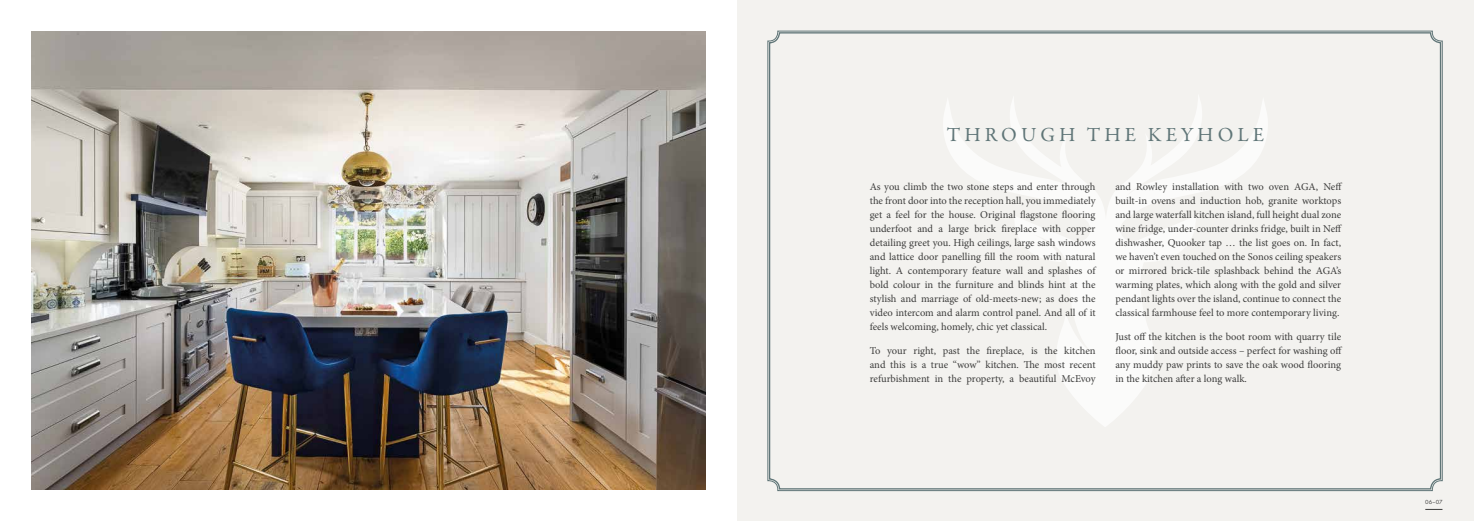
<style>
.page{position:relative;width:1474px;height:521px;background:#fff}
.page>*{position:absolute;margin:0;border:0;box-sizing:border-box;transform-origin:0 0}
.t1{font:20.12px "Garamond Premr Pro";letter-spacing:.2em;color:#5f7577}
.t2{font:10.5px/14px "Minion Pro";letter-spacing:-.005em;color:#3c3c3b;text-align:justify}
.t3{font:6.12px "Futura PT";color:#3c3c3b}
</style>
<div class="page">
<div style="left:737px;top:0;width:736px;height:521px;background:#f3f2ef"></div>
<svg style="left:767px;top:31px;width:675px;height:460px"></svg>
<img style="left:32px;top:32px;width:673px;height:457px">
<svg style="left:1425px;top:509px;width:17px;height:1px"></svg>
<h1 class="t1" style="left:946px;top:122px;width:319px">THROUGH THE KEYHOLE</h1>
<p class="t2" style="left:869px;top:180px;width:227px">As you climb the two stone steps and enter through the front door into the reception hall, you immediately get a feel for the house. Original flagstone flooring underfoot and a large brick fireplace with copper detailing greet you. High ceilings, large sash windows and lattice door panelling fill the room with natural light. A contemporary feature wall and splashes of bold colour in the furniture and blinds hint at the stylish and marriage of old-meets-new; as does the video intercom and alarm control panel. And all of it feels welcoming, homely, chic yet classical.</p>
<p class="t2" style="left:869px;top:344px;width:227px">To your right, past the fireplace, is the kitchen and this is a true “wow” kitchen. The most recent refurbishment in the property, a beautiful McEvoy</p>
<p class="t2" style="left:1115px;top:180px;width:228px">and Rowley installation with two oven AGA, Neff built-in ovens and induction hob, granite worktops and large waterfall kitchen island, full height dual zone wine fridge, under-counter drinks fridge, built in Neff dishwasher, Quooker tap … the list goes on. In fact, we haven’t even touched on the Sonos ceiling speakers or mirrored brick-tile splashback behind the AGA’s warming plates, which along with the gold and silver pendant lights over the island, continue to connect the classical farmhouse feel to more contemporary living.</p>
<p class="t2" style="left:1115px;top:329px;width:228px">Just off the kitchen is the boot room with quarry tile floor, sink and outside access – perfect for washing off any muddy paw prints to save the oak wood flooring in the kitchen after a long walk.</p>
<p class="t3" style="left:1425px;top:499px;width:19px">06–07</p>
</div>
